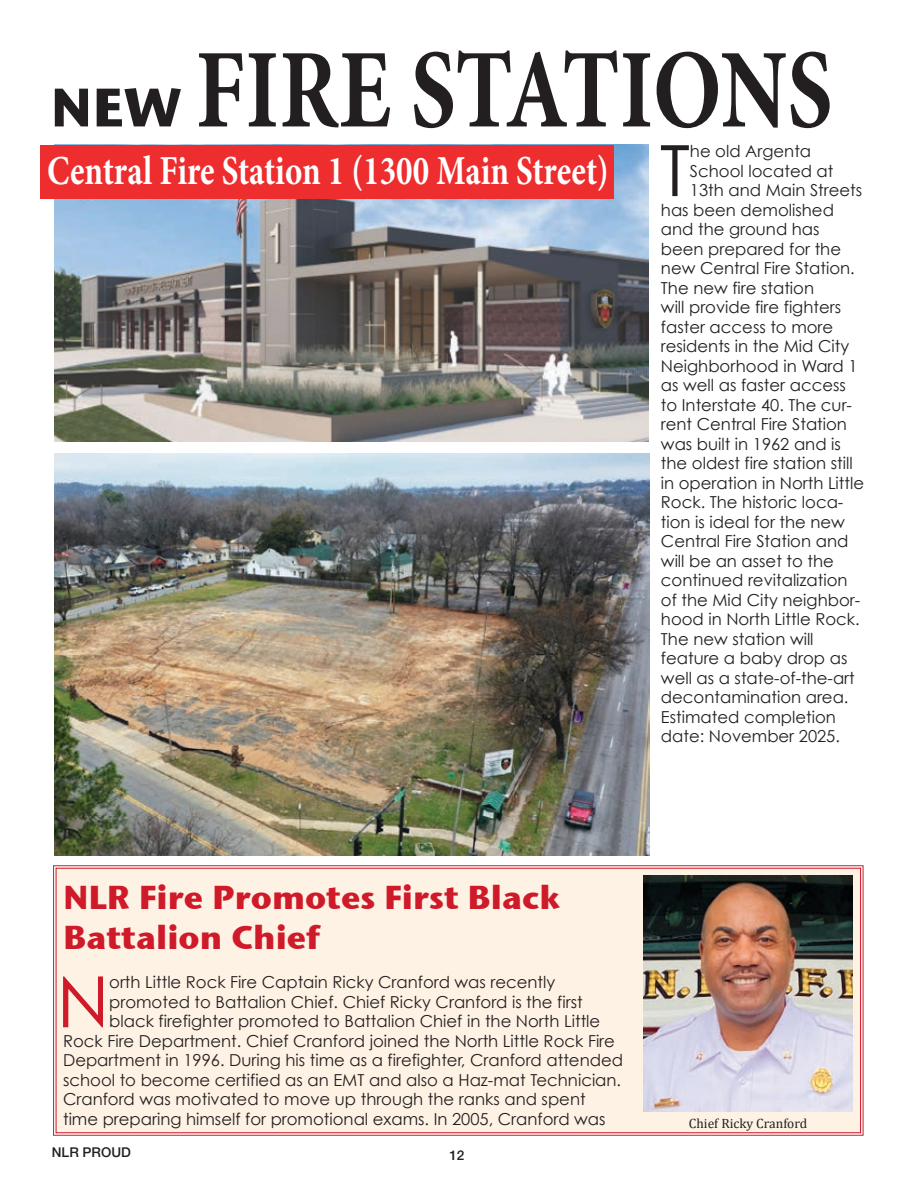
<style>
.page{position:relative;width:918px;height:1188px;background:#fff}
.page>*{position:absolute;margin:0;border:0;box-sizing:border-box;transform-origin:0 0}
.t1{font:700 112.5px "Minion Pro";letter-spacing:-.005em;color:#231f20;scale:.8 1}
.t2{font:70.8px "Century Gothic";color:#231f20}
.t3{font:70.8px "Century Gothic";color:#cf1a29}
.t4{font:700 41.25px "Minion Pro";letter-spacing:-.005em;color:#fff;scale:.8 1}
.t5{font:700 33px/39.6px "Stone Sans ITC";color:#cf1a29}
.t6{font:16.5px "Century Gothic";color:#231f20}
.t7{font:13.5px "Cambria";color:#231f20}
.t8{font:500 13.5px "Helvetica Neue LT Std";color:#231f20}
.s1{font-family:"Stone Sans ITC";font-size:54px}
</style>
<div class="page">
<div style="left:53px;top:865px;width:811px;height:271px;background:#fef2e4"></div>
<img style="left:644px;top:875px;width:209px;height:237px">
<img style="left:54px;top:454px;width:595px;height:401px">
<img style="left:55px;top:145px;width:594px;height:297px">
<div style="left:40px;top:145px;width:574px;height:54px;background:#ee2d2f"></div>
<h1 class="t1" style="left:50px;top:11px;width:979px"><span class="s1">NEW</span> FIRE STATIONS</h1>
<h3 class="t4" style="left:47px;top:141px;width:703px">Central Fire Station 1 (1300 Main Street)</h3>
<h2 class="t2" style="left:660px;top:127px;width:32px">T</h2>
<p class="t6" style="left:690px;top:141px;width:123px">he old Argenta</p>
<p class="t6" style="left:690px;top:161px;width:145px">School located at</p>
<p class="t6" style="left:690px;top:180px;width:174px">13th and Main Streets</p>
<p class="t6" style="left:661px;top:200px;width:175px">has been demolished</p>
<p class="t6" style="left:661px;top:219px;width:160px">and the ground has</p>
<p class="t6" style="left:661px;top:239px;width:182px">been prepared for the</p>
<p class="t6" style="left:661px;top:258px;width:195px">new Central Fire Station.</p>
<p class="t6" style="left:661px;top:278px;width:155px">The new fire station</p>
<p class="t6" style="left:661px;top:297px;width:182px">will provide fire fighters</p>
<p class="t6" style="left:661px;top:317px;width:174px">faster access to more</p>
<p class="t6" style="left:661px;top:336px;width:190px">residents in the Mid City</p>
<p class="t6" style="left:661px;top:356px;width:198px">Neighborhood in Ward 1</p>
<p class="t6" style="left:661px;top:375px;width:186px">as well as faster access</p>
<p class="t6" style="left:661px;top:395px;width:193px">to Interstate 40. The cur-</p>
<p class="t6" style="left:661px;top:414px;width:188px">rent Central Fire Station</p>
<p class="t6" style="left:661px;top:434px;width:181px">was built in 1962 and is</p>
<p class="t6" style="left:661px;top:453px;width:193px">the oldest fire station still</p>
<p class="t6" style="left:661px;top:473px;width:205px">in operation in North Little</p>
<p class="t6" style="left:661px;top:492px;width:184px">Rock. The historic loca-</p>
<p class="t6" style="left:661px;top:512px;width:186px">tion is ideal for the new</p>
<p class="t6" style="left:661px;top:531px;width:189px">Central Fire Station and</p>
<p class="t6" style="left:661px;top:551px;width:174px">will be an asset to the</p>
<p class="t6" style="left:661px;top:570px;width:188px">continued revitalization</p>
<p class="t6" style="left:661px;top:590px;width:201px">of the Mid City neighbor-</p>
<p class="t6" style="left:661px;top:609px;width:200px">hood in North Little Rock.</p>
<p class="t6" style="left:661px;top:629px;width:154px">The new station will</p>
<p class="t6" style="left:661px;top:648px;width:188px">feature a baby drop as</p>
<p class="t6" style="left:661px;top:668px;width:195px">well as a state-of-the-art</p>
<p class="t6" style="left:661px;top:687px;width:189px">decontamination area.</p>
<p class="t6" style="left:661px;top:707px;width:177px">Estimated completion</p>
<p class="t6" style="left:661px;top:726px;width:181px">date: November 2025.</p>
<h3 class="t5" style="left:63px;top:876px;width:499px">NLR Fire Promotes First Black<br>Battalion Chief</h3>
<h2 class="t3" style="left:57px;top:959px;width:54px">N</h2>
<p class="t6" style="left:109px;top:972px;width:448px">orth Little Rock Fire Captain Ricky Cranford was recently</p>
<p class="t6" style="left:109px;top:992px;width:475px">promoted to Battalion Chief. Chief Ricky Cranford is the first</p>
<p class="t6" style="left:109px;top:1011px;width:493px">black firefighter promoted to Battalion Chief in the North Little</p>
<p class="t6" style="left:63px;top:1031px;width:553px">Rock Fire Department. Chief Cranford joined the North Little Rock Fire</p>
<p class="t6" style="left:63px;top:1050px;width:561px">Department in 1996. During his time as a firefighter, Cranford attended</p>
<p class="t6" style="left:63px;top:1070px;width:560px">school to become certified as an EMT and also a Haz-mat Technician.</p>
<p class="t6" style="left:63px;top:1089px;width:524px">Cranford was motivated to move up through the ranks and spent</p>
<p class="t6" style="left:63px;top:1109px;width:544px">time preparing himself for promotional exams. In 2005, Cranford was</p>
<p class="t7" style="left:689px;top:1115px;width:120px">Chief Ricky Cranford</p>
<p class="t8" style="left:52px;top:1144px;width:81px">NLR PROUD</p>
<p class="t8" style="left:449px;top:1147px;width:17px">12</p>
</div>
